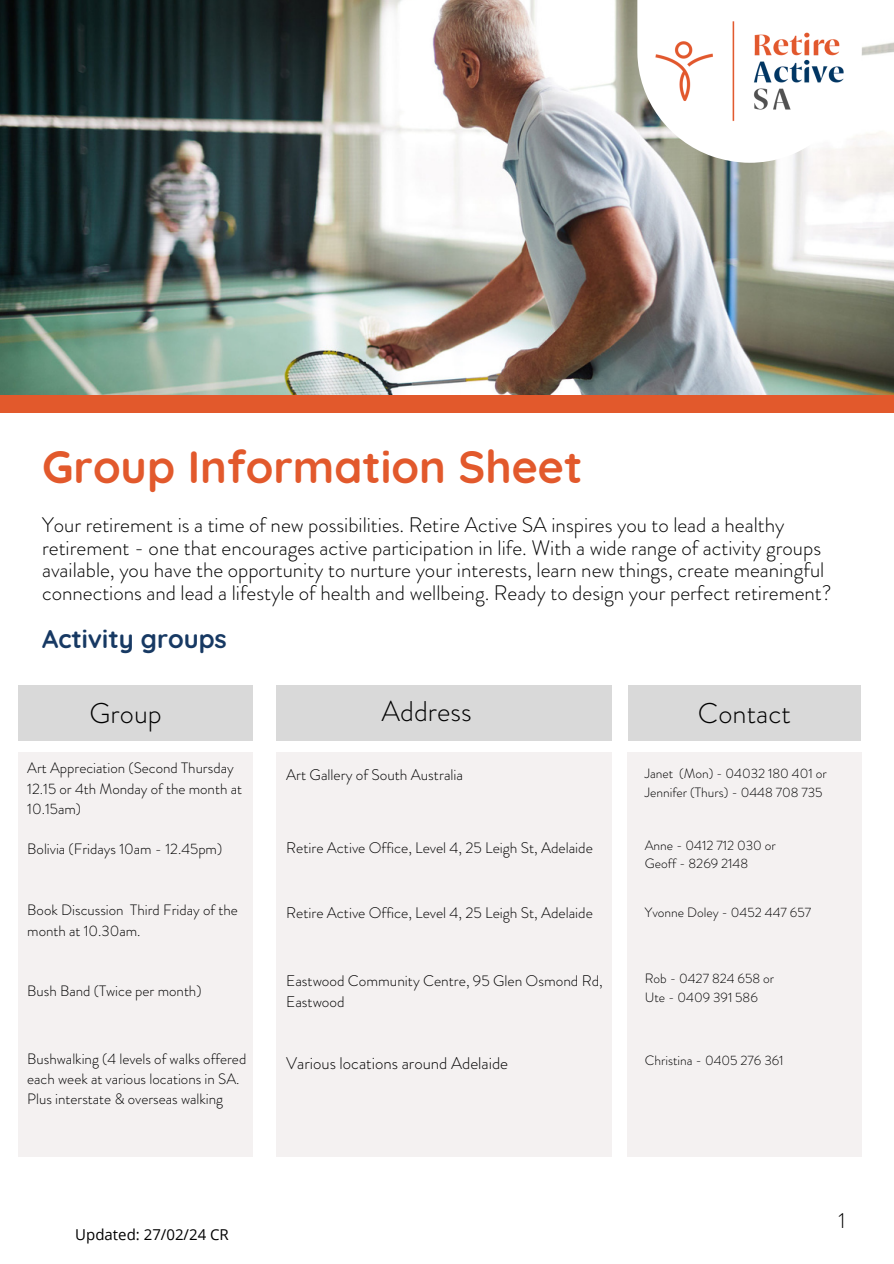
<style>
.page{position:relative;width:894px;height:1264px;background:#fff}
.page>*{position:absolute;margin:0;border:0;box-sizing:border-box;transform-origin:0 0}
.t1{font:700 45px "Quicksand";color:#e2592c}
.t2{font:300 28.5px "Brandon Grotesque";color:#000}
.t3{font:700 25.5px "Quicksand";color:#173963}
.t4{font:300 21.75px "Brandon Grotesque";color:#000}
.t5{font:300 21px/22.5px "Brandon Grotesque";color:#000}
.t6{font:300 16.8px "Brandon Grotesque";color:#000}
.t7{font:300 15.3px/20.9px "Brandon Grotesque";color:#000}
.t8{font:300 15px/20.2px "Brandon Grotesque";color:#000}
.t9{font:15px "Open Sans";color:#000}
.t10{font:300 13.5px/18.5px "Brandon Grotesque";color:#000}
</style>
<div class="page">
<img style="left:0;top:0;width:893px;height:395px">
<div style="left:0;top:395px;width:893px;height:18px;background:#e2592c"></div>
<svg style="left:637px;top:0;width:224px;height:163px"></svg>
<img style="left:654px;top:20px;width:190px;height:103px">
<div style="left:18px;top:685px;width:235px;height:56px;background:#d9d9d9"></div>
<div style="left:276px;top:685px;width:335px;height:56px;background:#d9d9d9"></div>
<div style="left:627px;top:685px;width:233px;height:56px;background:#d9d9d9"></div>
<div style="left:18px;top:752px;width:235px;height:404px;background:#f4f1f1"></div>
<div style="left:276px;top:752px;width:335px;height:404px;background:#f4f1f1"></div>
<div style="left:627px;top:752px;width:234px;height:404px;background:#f4f1f1"></div>
<h3 class="t1" style="left:42px;top:437px;width:541px">Group Information Sheet</h3>
<h1 class="t5" style="left:42px;top:513px;width:790px">Your retirement is a time of new possibilities. Retire Active SA inspires you to lead a healthy retirement - one that encourages active participation in life. With a wide range of activity groups available, you have the opportunity to nurture your interests, learn new things, create meaningful connections and lead a lifestyle of health and wellbeing. Ready to design your perfect retirement?</h1>
<h4 class="t3" style="left:42px;top:622px;width:186px">Activity groups</h4>
<h2 class="t2" style="left:89px;top:693px;width:74px">Group</h2>
<h2 class="t2" style="left:381px;top:691px;width:92px">Address</h2>
<h2 class="t2" style="left:697px;top:693px;width:94px">Contact</h2>
<p class="t8" style="left:27px;top:758px;width:216px">Art Appreciation (Second Thursday<br>12.15 or 4th Monday of the month at<br>10.15am)</p>
<p class="t8" style="left:27px;top:839px;width:196px">Bolivia (Fridays 10am - 12.45pm)</p>
<p class="t10" style="left:644px;top:764px;width:183px">Janet (Mon) - 04032 180 401 or</p>
<p class="t10" style="left:644px;top:783px;width:179px">Jennifer (Thurs) - 0448 708 735</p>
<h5 class="t7" style="left:286px;top:764px;width:178px">Art Gallery of South Australia</h5>
<p class="t10" style="left:644px;top:836px;width:132px">Anne - 0412 712 030 or<br>Geoff - 8269 2148</p>
<p class="t10" style="left:644px;top:903px;width:168px">Yvonne Doley - 0452 447 657</p>
<h5 class="t7" style="left:286px;top:837px;width:308px">Retire Active Office, Level 4, 25 Leigh St, Adelaide</h5>
<p class="t8" style="left:27px;top:900px;width:212px">Book Discussion Third Friday of the month at 10.30am.</p>
<h5 class="t7" style="left:286px;top:902px;width:308px">Retire Active Office, Level 4, 25 Leigh St, Adelaide</h5>
<p class="t8" style="left:27px;top:981px;width:176px">Bush Band (Twice per month)</p>
<p class="t8" style="left:27px;top:1048px;width:220px">Bushwalking (4 levels of walks offered each week at various locations in SA.<br>Plus interstate &amp; overseas walking</p>
<h5 class="t7" style="left:286px;top:970px;width:318px">Eastwood Community Centre, 95 Glen Osmond Rd,<br>Eastwood</h5>
<h5 class="t6" style="left:286px;top:1051px;width:223px">Various locations around Adelaide</h5>
<p class="t10" style="left:644px;top:969px;width:131px">Rob - 0427 824 658 or</p>
<p class="t10" style="left:644px;top:987px;width:114px">Ute - 0409 391 586</p>
<p class="t10" style="left:644px;top:1051px;width:140px">Christina - 0405 276 361</p>
<p class="t9" style="left:75px;top:1224px;width:155px">Updated: 27/02/24 CR</p>
<p class="t4" style="left:838px;top:1205px;width:9px">1</p>
</div>
